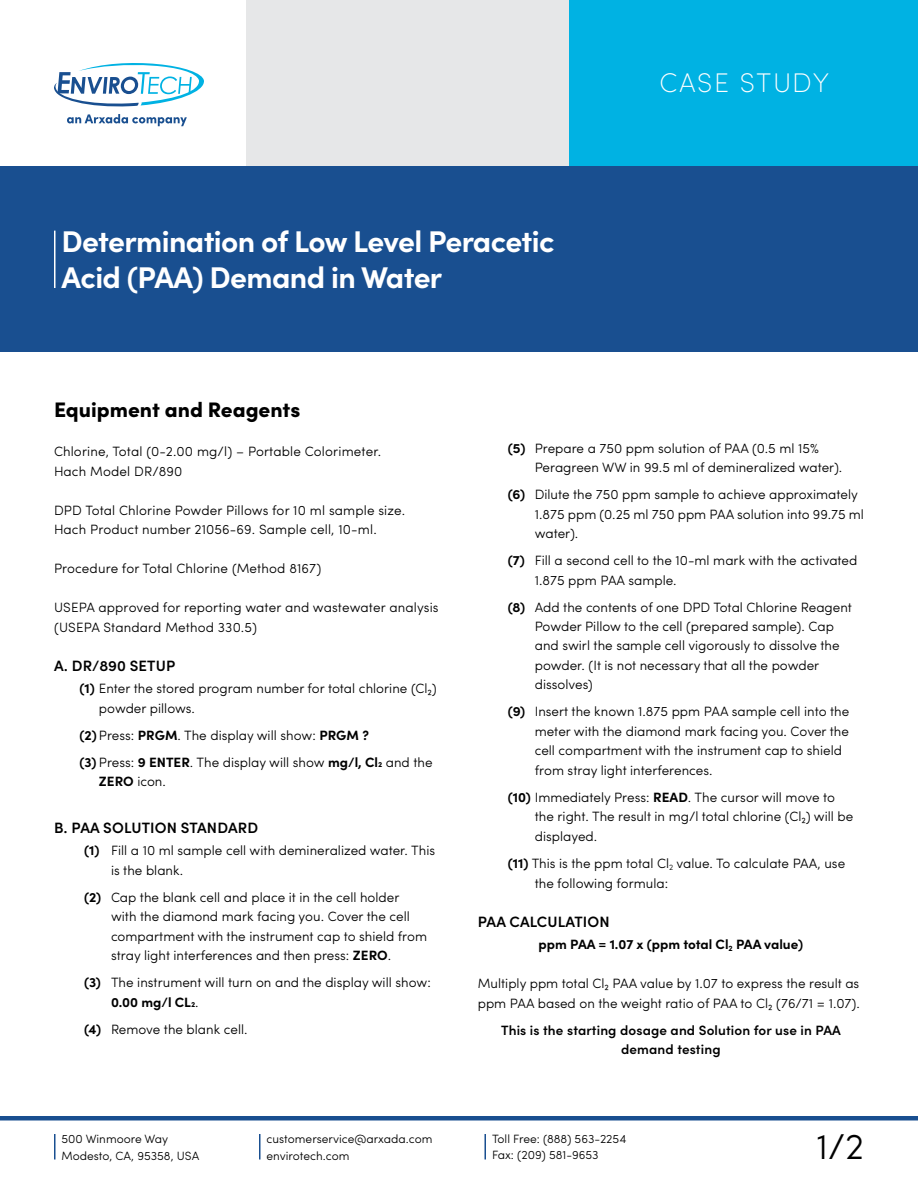
<style>
.page{position:relative;width:918px;height:1188px;background:#fff}
.page>*{position:absolute;margin:0;border:0;box-sizing:border-box;transform-origin:0 0}
.t1{font:300 36px "Sofia Pro";color:#000}
.t2{font:700 30px/36px "Sofia Pro";letter-spacing:-.02em;color:#fff}
.t3{font:200 27px "Sofia Pro";letter-spacing:.06em;color:#fff}
.t4{font:900 21px "Sofia Pro";color:#000}
.t5{font:600 15px "Sofia Pro";letter-spacing:.01em;color:#000}
.t6{font:300 13.5px/19.5px "Sofia Pro";color:#000}
.t7{font:600 13.5px/19.5px "Sofia Pro";letter-spacing:.01em;color:#000;text-align:center}
.t8{font:700 13.5px "Sofia Pro";color:#000}
.t9{font:300 12px/16.5px "Sofia Pro";color:#000}
.s1{font-weight:700}
</style>
<div class="page">
<div style="left:246px;top:0;width:323px;height:176px;background:#e6e7e8"></div>
<div style="left:569px;top:0;width:349px;height:181px;background:#00b2e3"></div>
<div style="left:0;top:166px;width:918px;height:186px;background:#194f90"></div>
<hr style="left:54px;top:231px;width:2px;height:57px;background:#fff">
<svg style="left:67px;top:114px;width:120px;height:12px"></svg>
<svg style="left:54px;top:63px;width:150px;height:44px"></svg>
<hr style="left:54px;top:1134px;width:2px;height:26px;background:#194f90">
<hr style="left:259px;top:1134px;width:2px;height:26px;background:#194f90">
<hr style="left:484px;top:1134px;width:2px;height:26px;background:#194f90">
<hr style="left:0;top:1116px;width:918px;height:4px;background:#194f90">
<h2 class="t2" style="left:62px;top:221px;width:495px">Determination of Low Level Peracetic<br>Acid (PAA) Demand in Water</h2>
<h3 class="t3" style="left:660px;top:64px;width:171px">CASE STUDY</h3>
<h3 class="t4" style="left:54px;top:393px;width:248px">Equipment and Reagents</h3>
<p class="t6" style="left:54px;top:441px;width:329px">Chlorine, Total (0-2.00 mg/l) – Portable Colorimeter.<br>Hach Model DR/890</p>
<p class="t6" style="left:54px;top:499px;width:353px">DPD Total Chlorine Powder Pillows for 10 ml sample size.<br>Hach Product number 21056-69. Sample cell, 10-ml.</p>
<p class="t6" style="left:54px;top:558px;width:269px">Procedure for Total Chlorine (Method 8167)</p>
<p class="t6" style="left:54px;top:597px;width:386px">USEPA approved for reporting water and wastewater analysis (USEPA Standard Method 330.5)</p>
<p class="t5" style="left:54px;top:654px;width:123px">A. DR/890 SETUP</p>
<p class="t6" style="left:99px;top:678px;width:339px;text-indent:-19px"><span class="s1">(1)</span> Enter the stored program number for total chlorine (Cl₂) powder pillows.</p>
<p class="t6" style="left:80px;top:721px;width:355px;line-height:27px"><span class="s1">(2)</span> Press: <span class="s1">PRGM</span>. The display will show: <span class="s1">PRGM ?<br>(3)</span> Press: <span class="s1">9 ENTER</span>. The display will show <span class="s1">mg/l, Cl2</span> and the</p>
<p class="t6" style="left:99px;top:771px;width:68px"><span class="s1">ZERO</span> icon.</p>
<p class="t5" style="left:54px;top:816px;width:206px">B. PAA SOLUTION STANDARD</p>
<p class="t6" style="left:111px;top:840px;width:326px;text-indent:-27px"><span class="s1">(1)</span> Fill a 10 ml sample cell with demineralized water. This is the blank.</p>
<p class="t6" style="left:111px;top:886px;width:318px;text-indent:-27px"><span class="s1">(2)</span> Cap the blank cell and place it in the cell holder with the diamond mark facing you. Cover the cell compartment with the instrument cap to shield from stray light interferences and then press: <span class="s1">ZERO</span>.</p>
<p class="t6" style="left:111px;top:972px;width:321px;text-indent:-27px"><span class="s1">(3)</span> The instrument will turn on and the display will show:<br><span class="s1">0.00 mg/l CL2</span>.</p>
<p class="t6" style="left:84px;top:1018px;width:165px"><span class="s1">(4)</span> Remove the blank cell.</p>
<p class="t6" style="left:535px;top:437px;width:309px;text-indent:-27px"><span class="s1">(5)</span> Prepare a 750 ppm solution of PAA (0.5 ml 15%<br>Peragreen WW in 99.5 ml of demineralized water).</p>
<p class="t6" style="left:535px;top:484px;width:331px;text-indent:-27px"><span class="s1">(6)</span> Dilute the 750 ppm sample to achieve approximately<br>1.875 ppm (0.25 ml 750 ppm PAA solution into 99.75 ml water).</p>
<p class="t6" style="left:535px;top:550px;width:324px;text-indent:-27px"><span class="s1">(7)</span> Fill a second cell to the 10-ml mark with the activated<br>1.875 ppm PAA sample.</p>
<p class="t6" style="left:535px;top:596px;width:319px;text-indent:-27px"><span class="s1">(8)</span> Add the contents of one DPD Total Chlorine Reagent Powder Pillow to the cell (prepared sample). Cap and swirl the sample cell vigorously to dissolve the powder. (It is not necessary that all the powder dissolves)</p>
<p class="t6" style="left:535px;top:701px;width:316px;text-indent:-27px"><span class="s1">(9)</span> Insert the known 1.875 ppm PAA sample cell into the meter with the diamond mark facing you. Cover the cell compartment with the instrument cap to shield from stray light interferences.</p>
<p class="t6" style="left:535px;top:787px;width:320px;text-indent:-27px"><span class="s1">(10)</span> Immediately Press: <span class="s1">READ</span>. The cursor will move to the right. The result in mg/l total chlorine (Cl₂) will be displayed.</p>
<p class="t6" style="left:535px;top:853px;width:312px;text-indent:-27px"><span class="s1">(11)</span> This is the ppm total Cl<sub>2</sub> value. To calculate PAA, use the following formula:</p>
<p class="t5" style="left:478px;top:910px;width:134px">PAA CALCULATION</p>
<p class="t8" style="left:539px;top:934px;width:266px">ppm PAA = 1.07 x (ppm total Cl<sub>2</sub> PAA value)</p>
<p class="t6" style="left:478px;top:973px;width:384px">Multiply ppm total Cl₂ PAA value by 1.07 to express the result as ppm PAA based on the weight ratio of PAA to Cl₂ (76/71 = 1.07).</p>
<p class="t7" style="left:501px;top:1019px;width:341px">This is the starting dosage and Solution for use in PAA demand testing</p>
<p class="t9" style="left:62px;top:1130px;width:139px">500 Winmoore Way<br>Modesto, CA, 95358, USA</p>
<p class="t9" style="left:266px;top:1130px;width:168px">customerservice@arxada.com envirotech.com</p>
<p class="t9" style="left:492px;top:1129px;width:136px">Toll Free: (888) 563-2254<br>Fax: (209) 581-9653</p>
<h1 class="t1" style="left:817px;top:1120px;width:49px">1/2</h1>
</div>
